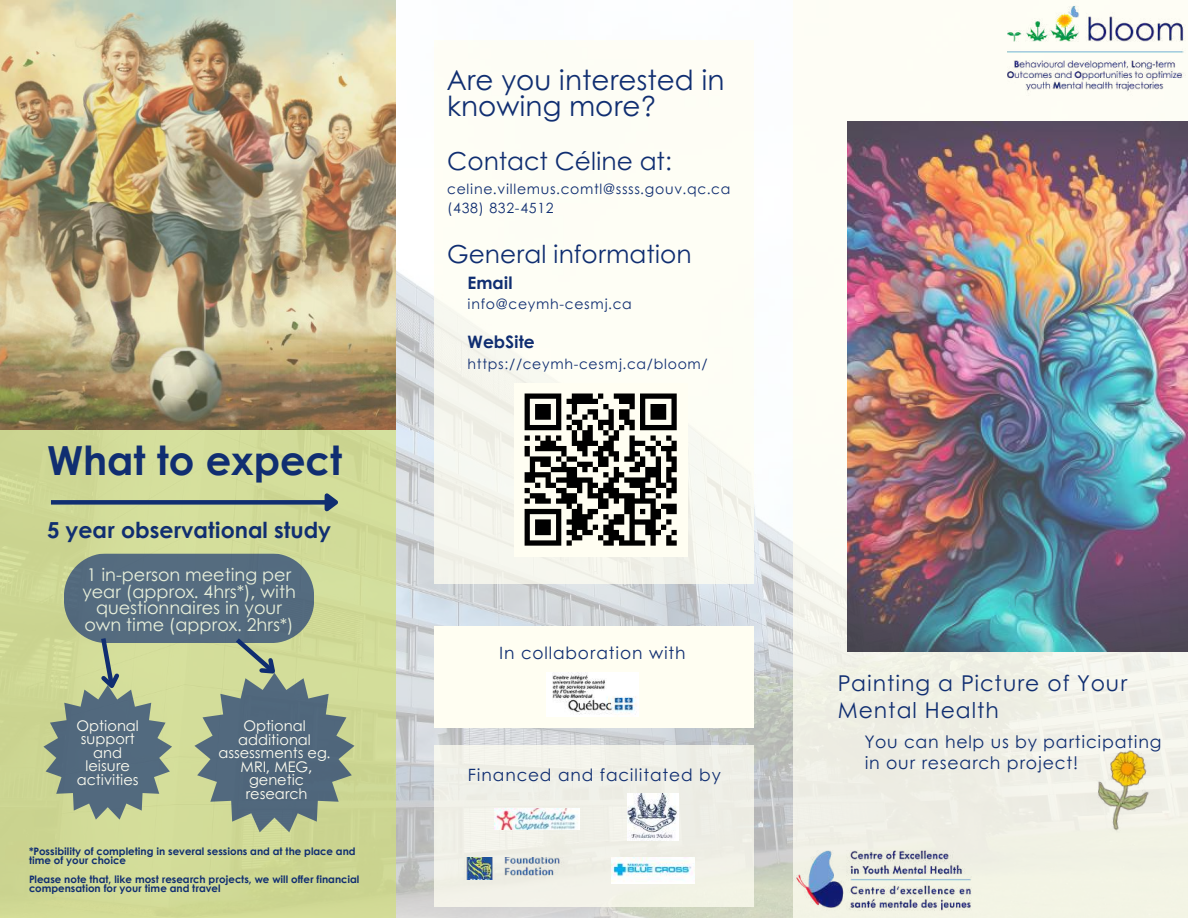
<style>
.page{position:relative;width:1188px;height:918px;background:#fff}
.page>*{position:absolute;margin:0;border:0;box-sizing:border-box;transform-origin:0 0}
.t1{font:700 40.05px "Century Gothic";color:#102e71}
.t2{font:27.75px/26px "Century Gothic";color:#102e71}
.t3{font:24.75px "Century Gothic";color:#102e71}
.t4{font:700 22.05px "Century Gothic";color:#102e71}
.t5{font:21.75px/27px "Century Gothic";letter-spacing:.045em;color:#102e71}
.t6{font:17.55px/17px "Century Gothic";color:#f4fafe;text-align:center}
.t7{font:17.25px/21.5px "Century Gothic";letter-spacing:.045em;color:#102e71}
.t8{font:700 17.1px "Century Gothic";color:#102e71}
.t9{font:16.95px "Century Gothic";letter-spacing:.05em;color:#102e71}
.t10{font:14.55px/13.5px "Century Gothic";color:#fffef2;text-align:center}
.t11{font:14.1px/19.2px "Century Gothic";letter-spacing:.05em;color:#102e71}
.t12{font:700 10.35px/9.4px "Century Gothic";color:#102e71}
</style>
<div class="page">
<img style="left:396px;top:270px;width:397px;height:648px">
<div style="left:793px;top:0;width:395px;height:918px;background:#f3f4e9"></div>
<div style="left:0;top:0;width:396px;height:918px;background:#d0da96"></div>
<div style="left:434px;top:40px;width:320px;height:543px;background:#fffef2"></div>
<img style="left:0;top:0;width:395px;height:430px">
<img style="left:847px;top:122px;width:341px;height:530px">
<img style="left:792px;top:845px;width:180px;height:72px">
<div style="left:435px;top:626px;width:319px;height:102px;background:#fffef2"></div>
<img style="left:546px;top:673px;width:93px;height:44px">
<div style="left:435px;top:745px;width:319px;height:162px;background:#f0f0e7"></div>
<img style="left:494px;top:808px;width:86px;height:22px">
<img style="left:466px;top:858px;width:96px;height:21px">
<img style="left:627px;top:794px;width:51px;height:46px">
<img style="left:611px;top:858px;width:83px;height:26px">
<div style="left:51px;top:500px;width:275px;height:5px;background:#102e71"></div>
<svg style="left:321px;top:493px;width:17px;height:19px"></svg>
<svg style="left:43px;top:553px;width:312px;height:279px"></svg>
<img style="left:1003px;top:0;width:183px;height:96px">
<svg style="left:524px;top:393px;width:153px;height:153px"></svg>
<img style="left:1097px;top:750px;width:56px;height:82px">
<h1 class="t1" style="left:47px;top:430px;width:297px">What to expect</h1>
<h3 class="t4" style="left:47px;top:514px;width:286px">5 year observational study</h3>
<h3 class="t6" style="left:82px;top:565px;width:215px">1 in-person meeting per year (approx. 4hrs*), with questionnaires in your own time (approx. 2hrs*)</h3>
<h3 class="t10" style="left:77px;top:718px;width:64px">Optional support and leisure activities</h3>
<h3 class="t10" style="left:219px;top:719px;width:113px">Optional additional assessments eg.<br>MRI, MEG, genetic research</h3>
<p class="t12" style="left:29px;top:846px;width:328px">*Possibility of completing in several sessions and at the place and time of your choice</p>
<p class="t12" style="left:29px;top:874px;width:332px">Please note that, like most research projects, we will offer financial compensation for your time and travel</p>
<h2 class="t2" style="left:447px;top:66px;width:279px">Are you interested in knowing more?</h2>
<h3 class="t3" style="left:447px;top:143px;width:226px">Contact Céline at:</h3>
<h3 class="t11" style="left:447px;top:179px;width:285px">celine.villemus.comtl@ssss.gouv.qc.ca (438) 832-4512</h3>
<h3 class="t3" style="left:447px;top:235px;width:246px">General information</h3>
<h3 class="t8" style="left:468px;top:270px;width:46px">Email</h3>
<h3 class="t11" style="left:468px;top:293px;width:166px">info@ceymh-cesmj.ca</h3>
<h3 class="t8" style="left:468px;top:329px;width:69px">WebSite</h3>
<h3 class="t11" style="left:468px;top:353px;width:242px">https://ceymh-cesmj.ca/bloom/</h3>
<h3 class="t9" style="left:499px;top:640px;width:188px">In collaboration with</h3>
<h3 class="t9" style="left:468px;top:762px;width:254px">Financed and facilitated by</h3>
<h3 class="t5" style="left:838px;top:669px;width:291px">Painting a Picture of Your<br>Mental Health</h3>
<h3 class="t7" style="left:865px;top:730px;width:298px">You can help us by participating in our research project!</h3>
</div>
